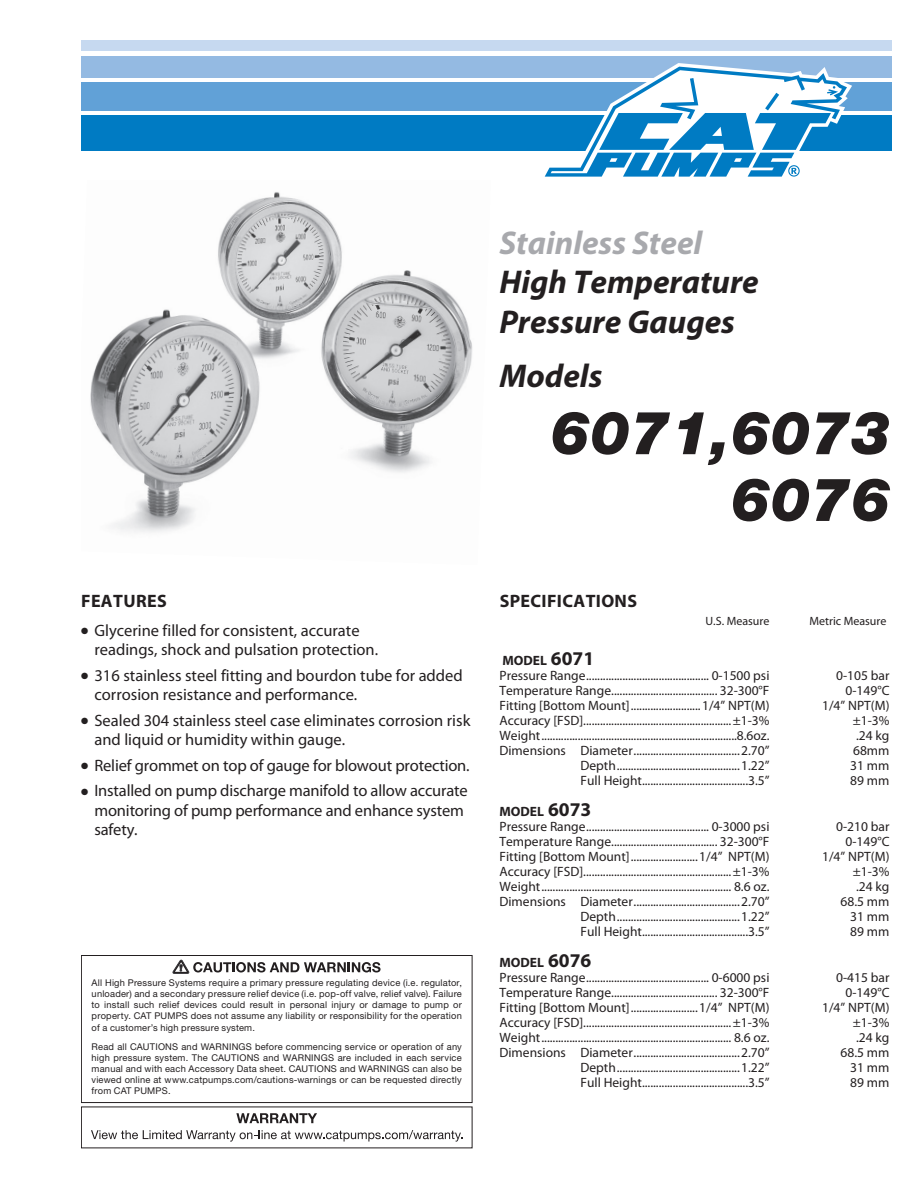
<style>
.page{position:relative;width:918px;height:1188px;background:#fff}
.page>*{position:absolute;margin:0;border:0;box-sizing:border-box;transform-origin:0 0}
.t1{font:italic 900 60px "Helvetica Neue LT Std";color:#231f20}
.t2{font:italic 700 33px "Myriad Pro";color:#231f20}
.t3{font:italic 700 33px "Myriad Pro";color:#a8a9ad}
.t4{font:700 18px "Myriad Pro";letter-spacing:.02em;color:#231f20}
.t5{font:16.5px/19.5px "Myriad Pro";color:#231f20}
.t6{font:13.5px "Myriad Pro";color:#231f20}
.t7{font:700 13.5px "Myriad Pro";color:#231f20}
.t8{font:12px "Myriad Pro";color:#231f20}
.t9{font:9.3px/11.1px "Helvetica Neue LT Std";letter-spacing:.025em;color:#231f20;text-align:justify}
.s1{font-size:19.5px}
</style>
<div class="page">
<img style="left:90px;top:192px;width:383px;height:341px">
<div style="left:81px;top:955px;width:391px;height:148px;border:1px solid #231f20"></div>
<svg style="left:236px;top:1113px;width:81px;height:10px"></svg>
<svg style="left:173px;top:960px;width:208px;height:13px"></svg>
<svg style="left:91px;top:1130px;width:372px;height:12px"></svg>
<div style="left:81px;top:115px;width:810px;height:36px;background:#007bc3"></div>
<div style="left:81px;top:82px;width:810px;height:28px;background:#61a1d7"></div>
<div style="left:81px;top:56px;width:810px;height:21px;background:#94bae2"></div>
<div style="left:81px;top:40px;width:810px;height:11px;background:#c6d9f0"></div>
<svg style="left:539px;top:63px;width:313px;height:114px"></svg>
<p class="t3" style="left:499px;top:224px;width:204px">Stainless Steel</p>
<p class="t2" style="left:499px;top:264px;width:261px">High Temperature</p>
<p class="t2" style="left:499px;top:303px;width:237px">Pressure Gauges</p>
<p class="t2" style="left:499px;top:358px;width:105px">Models</p>
<p class="t1" style="left:550px;top:396px;width:342px">6071,6073</p>
<p class="t1" style="left:731px;top:463px;width:162px">6076</p>
<p class="t4" style="left:81px;top:591px;width:87px">FEATURES</p>
<p class="t5" style="left:94px;top:621px;width:285px;text-indent:-14px">● Glycerine filled for consistent, accurate readings, shock and pulsation protection.</p>
<p class="t5" style="left:94px;top:666px;width:370px;text-indent:-14px">● 316 stainless steel fitting and bourdon tube for added corrosion resistance and performance.</p>
<p class="t5" style="left:94px;top:711px;width:377px;text-indent:-14px">● Sealed 304 stainless steel case eliminates corrosion risk and liquid or humidity within gauge.</p>
<p class="t5" style="left:81px;top:756px;width:390px">● Relief grommet on top of gauge for blowout protection.</p>
<p class="t5" style="left:94px;top:781px;width:375px;text-indent:-14px">● Installed on pump discharge manifold to allow accurate monitoring of pump performance and enhance system safety.</p>
<p class="t9" style="left:92px;top:977px;width:372px">All High Pressure Systems require a primary pressure regulating device (i.e. regulator, unloader) and a secondary pressure relief device (i.e. pop-off valve, relief valve). Failure to install such relief devices could result in personal injury or damage to pump or property. CAT PUMPS does not assume any liability or responsibility for the operation of a customer’s high pressure system.</p>
<p class="t9" style="left:92px;top:1041px;width:372px">Read all CAUTIONS and WARNINGS before commencing service or operation of any high pressure system. The CAUTIONS and WARNINGS are included in each service manual and with each Accessory Data sheet. CAUTIONS and WARNINGS can also be viewed online at www.catpumps.com/cautions-warnings or can be requested directly from CAT PUMPS.</p>
<p class="t4" style="left:500px;top:591px;width:139px">SPECIFICATIONS</p>
<p class="t8" style="left:706px;top:615px;width:65px">U.S. Measure</p>
<p class="t8" style="left:809px;top:615px;width:79px">Metric Measure</p>
<p class="t7" style="left:502px;top:653px;width:93px">MODEL <span class="s1">6071</span></p>
<p class="t6" style="left:500px;top:668px;width:272px">Pressure Range............................................ 0-1500 psi</p>
<p class="t6" style="left:836px;top:668px;width:55px">0-105 bar</p>
<p class="t6" style="left:500px;top:683px;width:272px">Temperature Range...................................... 32-300°F</p>
<p class="t6" style="left:846px;top:683px;width:45px">0-149°C</p>
<p class="t6" style="left:500px;top:698px;width:272px">Fitting [Bottom Mount].........................1/4” NPT(M)</p>
<p class="t6" style="left:822px;top:698px;width:69px">1/4” NPT(M)</p>
<p class="t6" style="left:500px;top:713px;width:272px">Accuracy [FSD].....................................................±1-3%</p>
<p class="t6" style="left:853px;top:713px;width:38px">±1-3%</p>
<p class="t6" style="left:500px;top:728px;width:272px">Weight......................................................................8.6oz.</p>
<p class="t6" style="left:856px;top:728px;width:35px">.24 kg</p>
<p class="t6" style="left:500px;top:743px;width:272px">Dimensions Diameter......................................2.70”</p>
<p class="t6" style="left:853px;top:743px;width:38px">68mm</p>
<p class="t6" style="left:580px;top:758px;width:191px">Depth............................................1.22”</p>
<p class="t6" style="left:850px;top:758px;width:41px">31 mm</p>
<p class="t6" style="left:580px;top:773px;width:191px">Full Height......................................3.5”</p>
<p class="t6" style="left:850px;top:773px;width:41px">89 mm</p>
<p class="t7" style="left:500px;top:804px;width:93px">MODEL <span class="s1">6073</span></p>
<p class="t6" style="left:500px;top:819px;width:272px">Pressure Range............................................ 0-3000 psi</p>
<p class="t6" style="left:836px;top:819px;width:55px">0-210 bar</p>
<p class="t6" style="left:500px;top:834px;width:272px">Temperature Range...................................... 32-300°F</p>
<p class="t6" style="left:846px;top:834px;width:45px">0-149°C</p>
<p class="t6" style="left:500px;top:849px;width:272px">Fitting [Bottom Mount]........................1/4” NPT(M)</p>
<p class="t6" style="left:822px;top:849px;width:69px">1/4” NPT(M)</p>
<p class="t6" style="left:500px;top:864px;width:272px">Accuracy [FSD].....................................................±1-3%</p>
<p class="t6" style="left:853px;top:864px;width:38px">±1-3%</p>
<p class="t6" style="left:500px;top:879px;width:272px">Weight.................................................................... 8.6 oz.</p>
<p class="t6" style="left:856px;top:879px;width:35px">.24 kg</p>
<p class="t6" style="left:500px;top:894px;width:272px">Dimensions Diameter......................................2.70”</p>
<p class="t6" style="left:841px;top:894px;width:50px">68.5 mm</p>
<p class="t6" style="left:580px;top:909px;width:191px">Depth............................................1.22”</p>
<p class="t6" style="left:850px;top:909px;width:41px">31 mm</p>
<p class="t6" style="left:580px;top:924px;width:191px">Full Height......................................3.5”</p>
<p class="t6" style="left:850px;top:924px;width:41px">89 mm</p>
<p class="t7" style="left:500px;top:954px;width:93px">MODEL <span class="s1">6076</span></p>
<p class="t6" style="left:500px;top:970px;width:272px">Pressure Range............................................ 0-6000 psi</p>
<p class="t6" style="left:836px;top:970px;width:55px">0-415 bar</p>
<p class="t6" style="left:500px;top:985px;width:272px">Temperature Range...................................... 32-300°F</p>
<p class="t6" style="left:846px;top:985px;width:45px">0-149°C</p>
<p class="t6" style="left:500px;top:1000px;width:272px">Fitting [Bottom Mount]........................1/4” NPT(M)</p>
<p class="t6" style="left:822px;top:1000px;width:69px">1/4” NPT(M)</p>
<p class="t6" style="left:500px;top:1015px;width:272px">Accuracy [FSD].....................................................±1-3%</p>
<p class="t6" style="left:853px;top:1015px;width:38px">±1-3%</p>
<p class="t6" style="left:500px;top:1030px;width:272px">Weight.................................................................... 8.6 oz.</p>
<p class="t6" style="left:856px;top:1030px;width:35px">.24 kg</p>
<p class="t6" style="left:500px;top:1045px;width:272px">Dimensions Diameter......................................2.70”</p>
<p class="t6" style="left:841px;top:1045px;width:50px">68.5 mm</p>
<p class="t6" style="left:580px;top:1060px;width:191px">Depth............................................1.22”</p>
<p class="t6" style="left:850px;top:1060px;width:41px">31 mm</p>
<p class="t6" style="left:580px;top:1075px;width:191px">Full Height......................................3.5”</p>
<p class="t6" style="left:850px;top:1075px;width:41px">89 mm</p>
</div>
